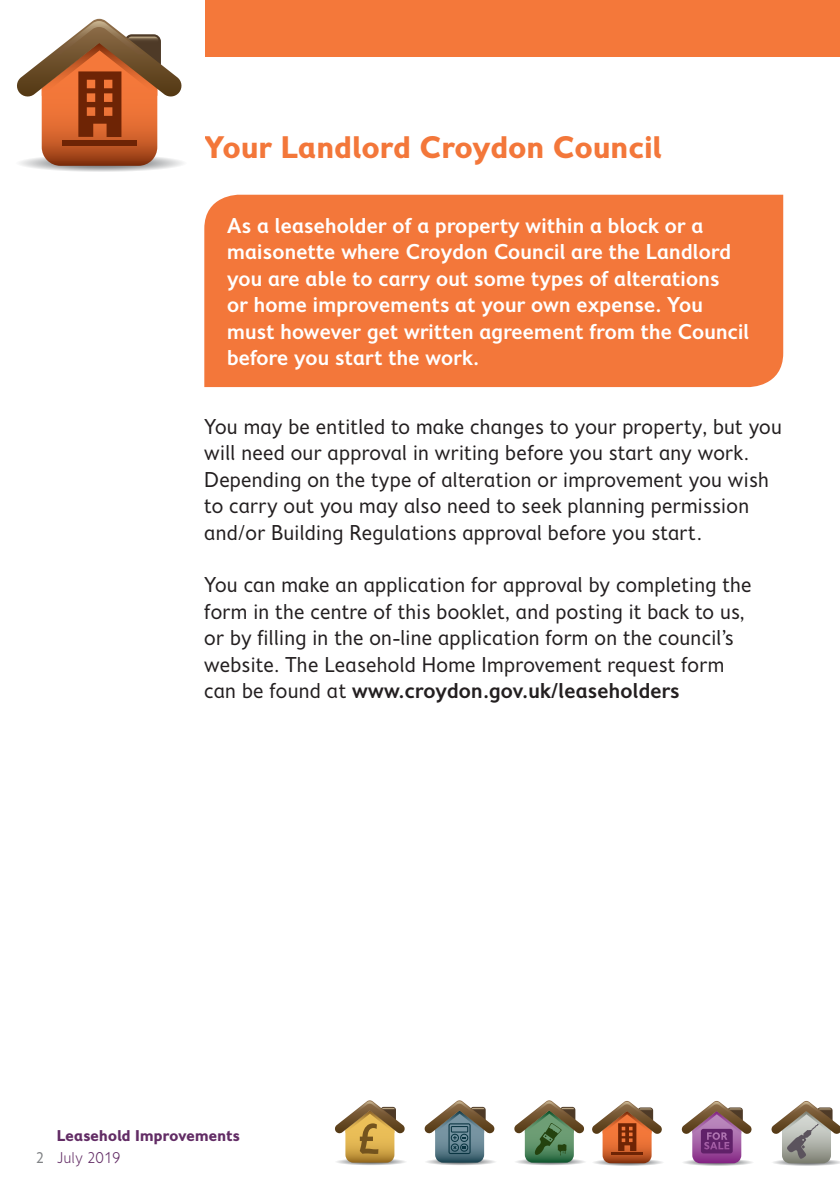
<style>
.page{position:relative;width:840px;height:1191px;background:#fff}
.page>*{position:absolute;margin:0;border:0;box-sizing:border-box;transform-origin:0 0}
.t1{font:700 32px "Fiendstar";color:#f3773a}
.t2{font:22px/26.4px "Fiendstar";color:#231f20}
.t3{font:600 22px/26.4px "Fiendstar";color:#fff}
.t4{font:700 16px "Fiendstar";color:#622c65}
.t5{font:300 16px "Fiendstar";color:#622c65}
.s1{font-weight:600}
.s2{font-weight:400;color:#808285}
</style>
<div class="page">
<svg style="left:335px;top:1100px;width:71px;height:65px"></svg>
<svg style="left:424px;top:1100px;width:71px;height:65px"></svg>
<svg style="left:771px;top:1101px;width:68px;height:65px"></svg>
<svg style="left:514px;top:1100px;width:149px;height:66px"></svg>
<hr style="left:611px;top:1152px;width:31px;height:2px;background:#6e2405">
<svg style="left:681px;top:1101px;width:72px;height:65px"></svg>
<div style="left:204px;top:195px;width:578px;height:192px;background:#f3773a"></div>
<div style="left:204px;top:0;width:635px;height:57px;background:#f4783a"></div>
<svg style="left:17px;top:19px;width:166px;height:153px"></svg>
<div style="left:62px;top:141px;width:75px;height:5px;background:#6e2405"></div>
<p class="t1" style="left:204px;top:128px;width:459px">Your Landlord Croydon Council</p>
<p class="t3" style="left:227px;top:212px;width:523px">As a leaseholder of a property within a block or a maisonette where Croydon Council are the Landlord you are able to carry out some types of alterations<br>or home improvements at your own expense. You must however get written agreement from the Council before you start the work.</p>
<p class="t2" style="left:204px;top:413px;width:579px">You may be entitled to make changes to your property, but you will need our approval in writing before you start any work.<br>Depending on the type of alteration or improvement you wish to carry out you may also need to seek planning permission and/or Building Regulations approval before you start.</p>
<p class="t2" style="left:204px;top:572px;width:548px">You can make an application for approval by completing the form in the centre of this booklet, and posting it back to us, or by filling in the on-line application form on the council’s website. The Leasehold Home Improvement request form can be found at <span class="s1">www.croydon.gov.uk/leaseholders</span></p>
<p class="t4" style="left:57px;top:1126px;width:184px">Leasehold Improvements</p>
<p class="t5" style="left:36px;top:1149px;width:86px"><span class="s2">2</span> July 2019</p>
</div>
